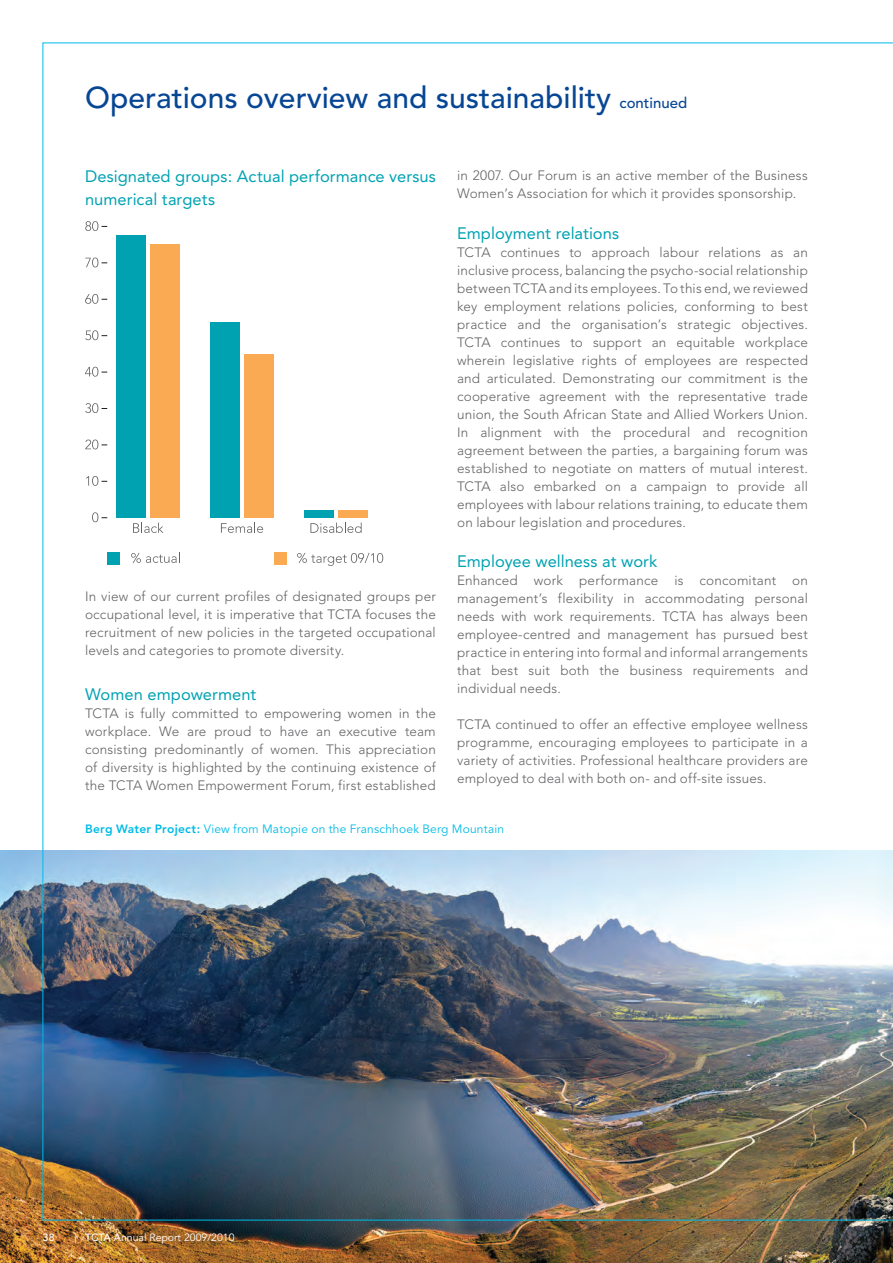
<style>
.page{position:relative;width:893px;height:1263px;background:#fff}
.page>*{position:absolute;margin:0;border:0;box-sizing:border-box;transform-origin:0 0}
.t1{font:500 30px "Avenir";color:#074694}
.Body_Copy{font:16.5px "Avenir";color:#00a2b2}
.Sub_heads{font:16.5px/22.5px "Avenir";letter-spacing:.005em;color:#00a2b2}
.Body_Copy-2{font:300 13.5px/18px "Avenir";letter-spacing:.015em;color:#636366;text-align:justify}
.Sub_heads-2{font:12px "Avenir";letter-spacing:.015em;color:#00bbe7}
.t2{font:10.5px "Avenir";color:#fff}
.t3{font:500 10.5px "Avenir";color:#fff}
.s1{font-size:15px}
.s2{font-weight:800}
.s3{font-weight:500}
</style>
<div class="page">
<img style="left:0;top:850px;width:893px;height:413px">
<img style="left:42px;top:42px;width:851px;height:1179px">
<p class="t1" style="left:85px;top:80px;width:604px">Operations overview and sustainability <span class="s1">continued</span></p>
<p class="Sub_heads" style="left:85px;top:166px;width:352px">Designated groups: Actual performance versus numerical targets</p>
<p class="Body_Copy-2" style="left:85px;top:588px;width:352px">In view of our current profiles of designated groups per occupational level, it is imperative that TCTA focuses the recruitment of new policies in the targeted occupational levels and categories to promote diversity.</p>
<p class="Body_Copy" style="left:85px;top:685px;width:173px">Women empowerment</p>
<p class="Body_Copy-2" style="left:85px;top:705px;width:352px">TCTA is fully committed to empowering women in the workplace. We are proud to have an executive team consisting predominantly of women. This appreciation of diversity is highlighted by the continuing existence of the TCTA Women Empowerment Forum, first established</p>
<p class="Body_Copy-2" style="left:457px;top:167px;width:352px">in 2007. Our Forum is an active member of the Business<br>Women’s Association for which it provides sponsorship.</p>
<p class="Body_Copy" style="left:457px;top:223px;width:163px">Employment relations</p>
<p class="Body_Copy-2" style="left:457px;top:243px;width:352px">TCTA continues to approach labour relations as an inclusive process, balancing the psycho-social relationship between TCTA and its employees. To this end, we reviewed key employment relations policies, conforming to best practice and the organisation’s strategic objectives.<br>TCTA continues to support an equitable workplace wherein legislative rights of employees are respected and articulated. Demonstrating our commitment is the cooperative agreement with the representative trade union, the South African State and Allied Workers Union.<br>In alignment with the procedural and recognition agreement between the parties, a bargaining forum was established to negotiate on matters of mutual interest.<br>TCTA also embarked on a campaign to provide all employees with labour relations training, to educate them on labour legislation and procedures.</p>
<p class="Body_Copy" style="left:457px;top:552px;width:202px">Employee wellness at work</p>
<p class="Body_Copy-2" style="left:457px;top:572px;width:352px">Enhanced work performance is concomitant on management’s flexibility in accommodating personal needs with work requirements. TCTA has always been employee-centred and management has pursued best practice in entering into formal and informal arrangements that best suit both the business requirements and individual needs.</p>
<p class="Body_Copy-2" style="left:457px;top:716px;width:352px">TCTA continued to offer an effective employee wellness programme, encouraging employees to participate in a variety of activities. Professional healthcare providers are employed to deal with both on- and off-site issues.</p>
<p class="Sub_heads-2" style="left:85px;top:822px;width:421px"><span class="s2">Berg Water Project:</span> View from Matopie on the Franschhoek Berg Mountain</p>
<p class="t3" style="left:43px;top:1231px;width:7px">38</p>
<p class="t2" style="left:74px;top:1231px;width:162px">| <span class="s3">TCTA</span> Annual Report 2009/2010</p>
</div>
